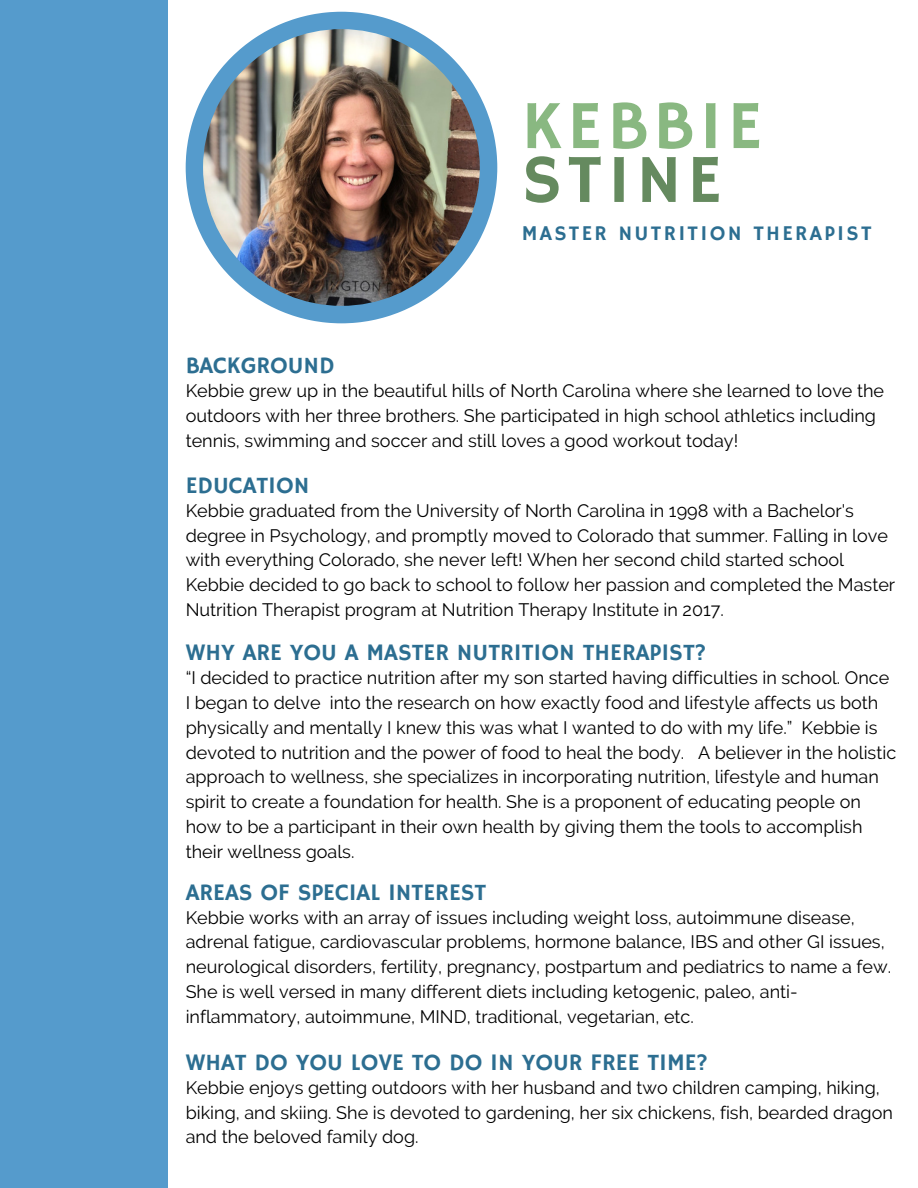
<style>
.page{position:relative;width:918px;height:1188px;background:#fff}
.page>*{position:absolute;margin:0;border:0;box-sizing:border-box;transform-origin:0 0}
.t1{font:69px "Hammersmith One";letter-spacing:.08em;color:#89b881}
.t2{font:69px "Hammersmith One";letter-spacing:.08em;color:#658a5f}
.t3{font:23.7px "Hammersmith One";color:#2c6e91}
.t4{font:21px "Hammersmith One";letter-spacing:.11em;color:#2c6e91}
.t5{font:18px/24.8px "Raleway";color:#000}
</style>
<div class="page">
<div style="left:0;top:0;width:168px;height:1188px;background:#559bcc"></div>
<svg style="left:186px;top:12px;width:311px;height:311px"></svg>
<img style="left:203px;top:29px;width:277px;height:277px;border-radius:50%">
<h1 class="t1" style="left:522px;top:86px;width:242px">KEBBIE</h1>
<h1 class="t2" style="left:522px;top:140px;width:202px">STINE</h1>
<p class="t4" style="left:522px;top:221px;width:351px">MASTER NUTRITION THERAPIST</p>
<h2 class="t3" style="left:186px;top:352px;width:151px">BACKGROUND</h2>
<p class="t5" style="left:186px;top:378px;width:700px">Kebbie grew up in the beautiful hills of North Carolina where she learned to love the outdoors with her three brothers. She participated in high school athletics including tennis, swimming and soccer and still loves a good workout today!</p>
<h2 class="t3" style="left:186px;top:471px;width:125px">EDUCATION</h2>
<p class="t5" style="left:186px;top:498px;width:711px">Kebbie graduated from the University of North Carolina in 1998 with a Bachelor's degree in Psychology, and promptly moved to Colorado that summer. Falling in love with everything Colorado, she never left! When her second child started school Kebbie decided to go back to school to follow her passion and completed the Master Nutrition Therapist program at Nutrition Therapy Institute in 2017.</p>
<h2 class="t3" style="left:186px;top:639px;width:522px">WHY ARE YOU A MASTER NUTRITION THERAPIST?</h2>
<p class="t5" style="left:186px;top:666px;width:712px">“I decided to practice nutrition after my son started having difficulties in school. Once I began to delve into the research on how exactly food and lifestyle affects us both physically and mentally I knew this was what I wanted to do with my life.” Kebbie is devoted to nutrition and the power of food to heal the body. A believer in the holistic approach to wellness, she specializes in incorporating nutrition, lifestyle and human spirit to create a foundation for health. She is a proponent of educating people on how to be a participant in their own health by giving them the tools to accomplish their wellness goals.</p>
<h2 class="t3" style="left:186px;top:878px;width:302px">AREAS OF SPECIAL INTEREST</h2>
<p class="t5" style="left:186px;top:905px;width:707px">Kebbie works with an array of issues including weight loss, autoimmune disease, adrenal fatigue, cardiovascular problems, hormone balance, IBS and other GI issues, neurological disorders, fertility, pregnancy, postpartum and pediatrics to name a few.<br>She is well versed in many different diets including ketogenic, paleo, anti&shy;inflammatory, autoimmune, MIND, traditional, vegetarian, etc.</p>
<h2 class="t3" style="left:186px;top:1049px;width:524px">WHAT DO YOU LOVE TO DO IN YOUR FREE TIME?</h2>
<p class="t5" style="left:186px;top:1075px;width:709px">Kebbie enjoys getting outdoors with her husband and two children camping, hiking, biking, and skiing. She is devoted to gardening, her six chickens, fish, bearded dragon and the beloved family dog.</p>
</div>
